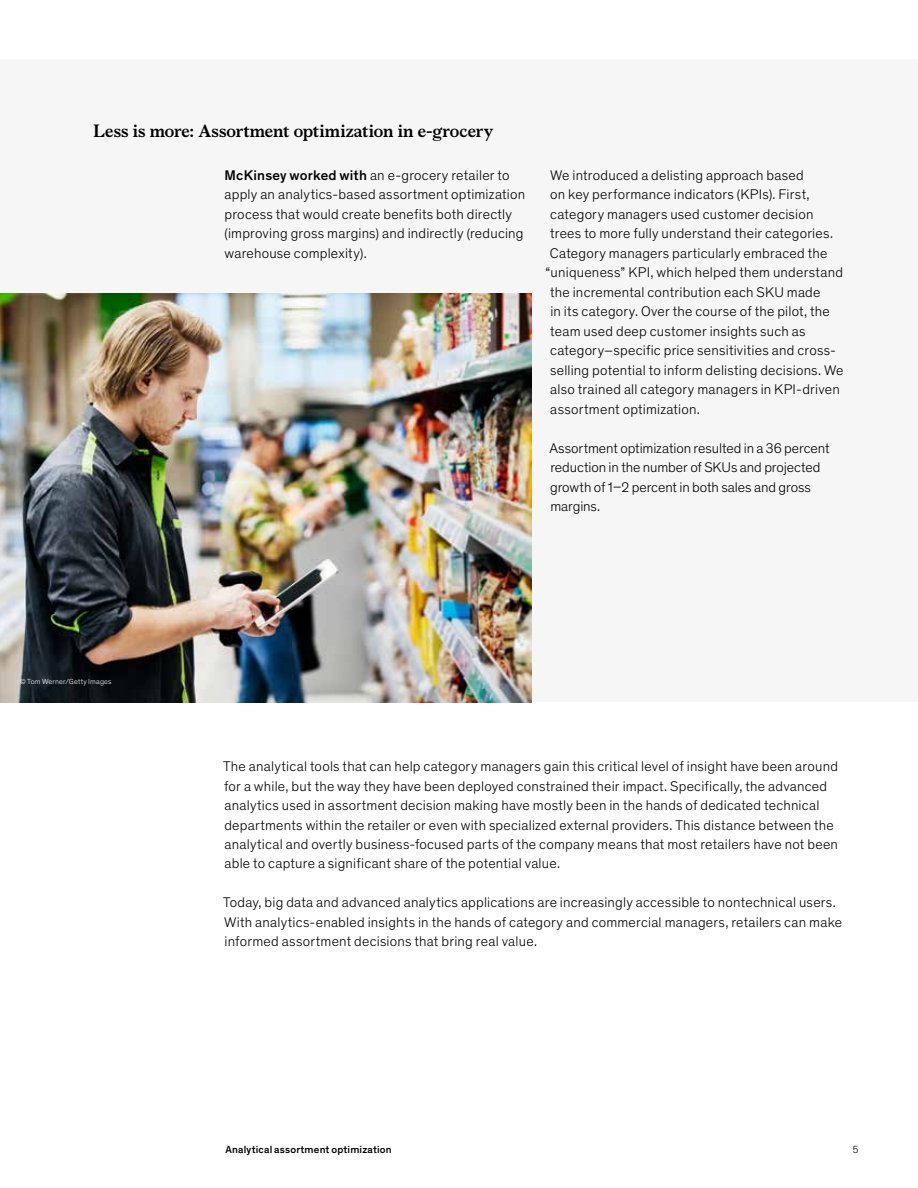
<style>
.page{position:relative;width:918px;height:1188px;background:#fff}
.page>*{position:absolute;margin:0;border:0;box-sizing:border-box;transform-origin:0 0}
.t1{font:700 18px "Bower";color:#000}
.t2{font:300 14.25px/19.5px "Theinhardt Pan";letter-spacing:.015em;color:#000}
.t3{font:300 14.25px/19.5px "Theinhardt Pan";letter-spacing:-.005em;color:#000}
.t4{font:500 10.5px "Theinhardt Pan";letter-spacing:.02em;color:#000}
.t5{font:300 10.5px "Theinhardt Pan";color:#000}
.t6{font:300 7.5px "Theinhardt Pan";letter-spacing:.02em;color:#fff}
.s1{font-weight:500}
</style>
<div class="page">
<div style="left:0;top:60px;width:918px;height:642px;background:#f6f6f6"></div>
<img style="left:0;top:293px;width:531px;height:409px">
<p class="t1" style="left:94px;top:117px;width:401px">Less is more: Assortment optimization in e-grocery</p>
<p class="t2" style="left:224px;top:165px;width:302px"><span class="s1">McKinsey worked with</span> an e-grocery retailer to apply an analytics-based assortment optimization process that would create benefits both directly (improving gross margins) and indirectly (reducing warehouse complexity).</p>
<p class="t2" style="left:550px;top:164px;width:255px">We introduced a delisting approach based</p>
<p class="t2" style="left:550px;top:184px;width:261px">on key performance indicators (KPIs). First,</p>
<p class="t2" style="left:550px;top:203px;width:265px">category managers used customer decision</p>
<p class="t2" style="left:550px;top:223px;width:284px">trees to more fully understand their categories.</p>
<p class="t2" style="left:550px;top:242px;width:279px">Category managers particularly embraced the</p>
<p class="t2" style="left:546px;top:262px;width:299px">“uniqueness” KPI, which helped them understand</p>
<p class="t2" style="left:550px;top:281px;width:272px">the incremental contribution each SKU made</p>
<p class="t2" style="left:550px;top:301px;width:281px">in its category. Over the course of the pilot, the</p>
<p class="t2" style="left:550px;top:320px;width:257px">team used deep customer insights such as</p>
<p class="t2" style="left:550px;top:340px;width:287px">category–specific price sensitivities and cross-</p>
<p class="t2" style="left:550px;top:359px;width:295px">selling potential to inform delisting decisions. We</p>
<p class="t2" style="left:550px;top:379px;width:291px">also trained all category managers in KPI-driven</p>
<p class="t2" style="left:550px;top:398px;width:151px">assortment optimization.</p>
<p class="t3" style="left:549px;top:437px;width:282px">Assortment optimization resulted in a 36 percent reduction in the number of SKUs and projected growth of 1–2 percent in both sales and gross margins.</p>
<p class="t6" style="left:20px;top:676px;width:93px">© Tom Werner/Getty Images</p>
<p class="t2" style="left:223px;top:756px;width:616px">The analytical tools that can help category managers gain this critical level of insight have been around for a while, but the way they have been deployed constrained their impact. Specifically, the advanced analytics used in assortment decision making have mostly been in the hands of dedicated technical departments within the retailer or even with specialized external providers. This distance between the analytical and overtly business-focused parts of the company means that most retailers have not been able to capture a significant share of the potential value.</p>
<p class="t2" style="left:223px;top:892px;width:621px">Today, big data and advanced analytics applications are increasingly accessible to nontechnical users.<br>With analytics-enabled insights in the hands of category and commercial managers, retailers can make informed assortment decisions that bring real value.</p>
<p class="t4" style="left:225px;top:1142px;width:168px">Analytical assortment optimization</p>
<p class="t5" style="left:853px;top:1142px;width:7px">5</p>
</div>
